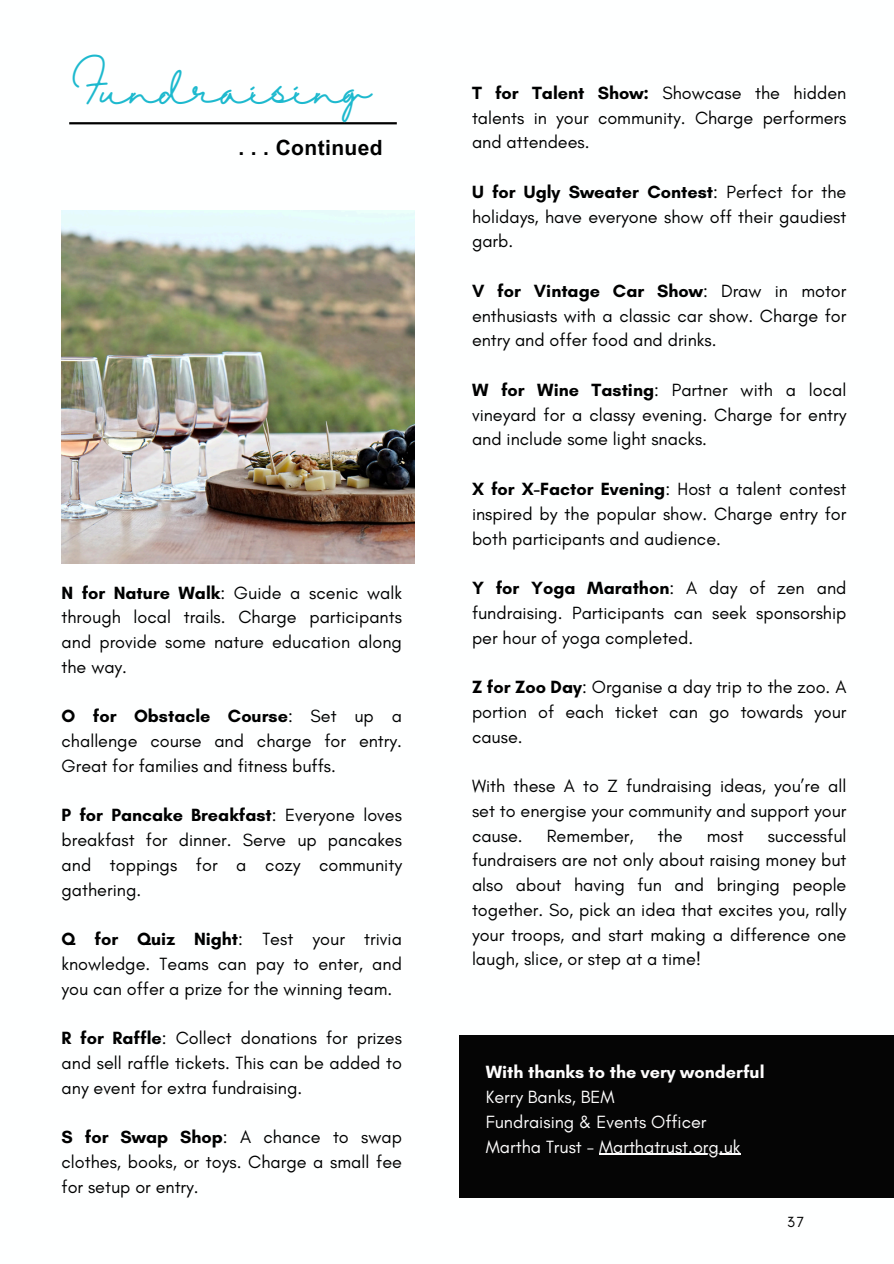
<style>
.page{position:relative;width:894px;height:1264px;background:#fff}
.page>*{position:absolute;margin:0;border:0;box-sizing:border-box;transform-origin:0 0}
.t1{font:39.3px "Halimun";letter-spacing:-.08em;color:#1db9ce}
.t2{font:700 21px "Arial Unicode MS";letter-spacing:.02em;color:#000}
.t3{font:18px/24.8px "Glacial Indifference";color:#000;text-align:justify}
.t4{font:18px "Glacial Indifference";color:#fefdfd}
.t5{font:700 18px "Glacial Indifference";color:#fefdfd}
.t6{font:15px "Glacial Indifference";color:#000}
.s1{font-weight:700}
</style>
<div class="page">
<div style="left:459px;top:1035px;width:434px;height:162px;background:#050505"></div>
<hr style="left:69px;top:122px;width:327px;height:2px;background:#000">
<img style="left:62px;top:210px;width:352px;height:353px">
<hr style="left:599px;top:1153px;width:141px;height:1px;background:#fefdfd">
<h1 class="t1" style="left:71px;top:68px;width:302px">Fundraising</h1>
<p class="t2" style="left:238px;top:132px;width:146px">. . . Continued</p>
<h2 class="t3" style="left:62px;top:580px;width:342px"><span class="s1">N for Nature Walk</span>: Guide a scenic walk through local trails. Charge participants and provide some nature education along the way.</h2>
<p class="t3" style="left:62px;top:703px;width:342px"><span class="s1">O for Obstacle Course</span>: Set up a challenge course and charge for entry.<br>Great for families and fitness buffs.</p>
<p class="t3" style="left:62px;top:802px;width:342px"><span class="s1">P for Pancake Breakfast</span>: Everyone loves breakfast for dinner. Serve up pancakes and toppings for a cozy community gathering.</p>
<p class="t3" style="left:62px;top:926px;width:342px"><span class="s1">Q for Quiz Night</span>: Test your trivia knowledge. Teams can pay to enter, and you can offer a prize for the winning team.</p>
<p class="t3" style="left:62px;top:1025px;width:342px"><span class="s1">R for Raffle</span>: Collect donations for prizes and sell raffle tickets. This can be added to any event for extra fundraising.</p>
<p class="t3" style="left:62px;top:1124px;width:342px"><span class="s1">S for Swap Shop</span>: A chance to swap clothes, books, or toys. Charge a small fee for setup or entry.</p>
<p class="t3" style="left:472px;top:80px;width:376px"><span class="s1">T for Talent Show:</span> Showcase the hidden talents in your community. Charge performers and attendees.</p>
<p class="t3" style="left:472px;top:179px;width:376px"><span class="s1">U for Ugly Sweater Contest</span>: Perfect for the holidays, have everyone show off their gaudiest garb.</p>
<p class="t3" style="left:472px;top:278px;width:376px"><span class="s1">V for Vintage Car Show</span>: Draw in motor enthusiasts with a classic car show. Charge for entry and offer food and drinks.</p>
<p class="t3" style="left:472px;top:377px;width:376px"><span class="s1">W for Wine Tasting</span>: Partner with a local vineyard for a classy evening. Charge for entry and include some light snacks.</p>
<p class="t3" style="left:472px;top:476px;width:376px"><span class="s1">X for X-Factor Evening</span>: Host a talent contest inspired by the popular show. Charge entry for both participants and audience.</p>
<p class="t3" style="left:472px;top:575px;width:376px"><span class="s1">Y for Yoga Marathon</span>: A day of zen and fundraising. Participants can seek sponsorship per hour of yoga completed.</p>
<p class="t3" style="left:472px;top:674px;width:376px"><span class="s1">Z for Zoo Day</span>: Organise a day trip to the zoo. A portion of each ticket can go towards your cause.</p>
<p class="t3" style="left:472px;top:773px;width:376px">With these A to Z fundraising ideas, you’re all set to energise your community and support your cause.</p>
<p class="t3" style="left:472px;top:823px;width:376px;text-indent:295px">successful fundraisers are not only about raising money but also about having fun and bringing people together. So, pick an idea that excites you, rally your troops, and start making a difference one laugh, slice, or step at a time!</p>
<p class="t3" style="left:546px;top:823px;width:88px">Remember,</p>
<p class="t3" style="left:657px;top:823px;width:26px">the</p>
<p class="t3" style="left:706px;top:823px;width:38px">most</p>
<p class="t5" style="left:485px;top:1061px;width:280px">With thanks to the very wonderful</p>
<p class="t4" style="left:485px;top:1086px;width:130px">Kerry Banks, BEM</p>
<p class="t4" style="left:485px;top:1110px;width:222px">Fundraising &amp; Events Officer</p>
<p class="t4" style="left:485px;top:1135px;width:256px">Martha Trust - Marthatrust.org.uk</p>
<h1 class="t6" style="left:787px;top:1212px;width:18px">37</h1>
</div>
